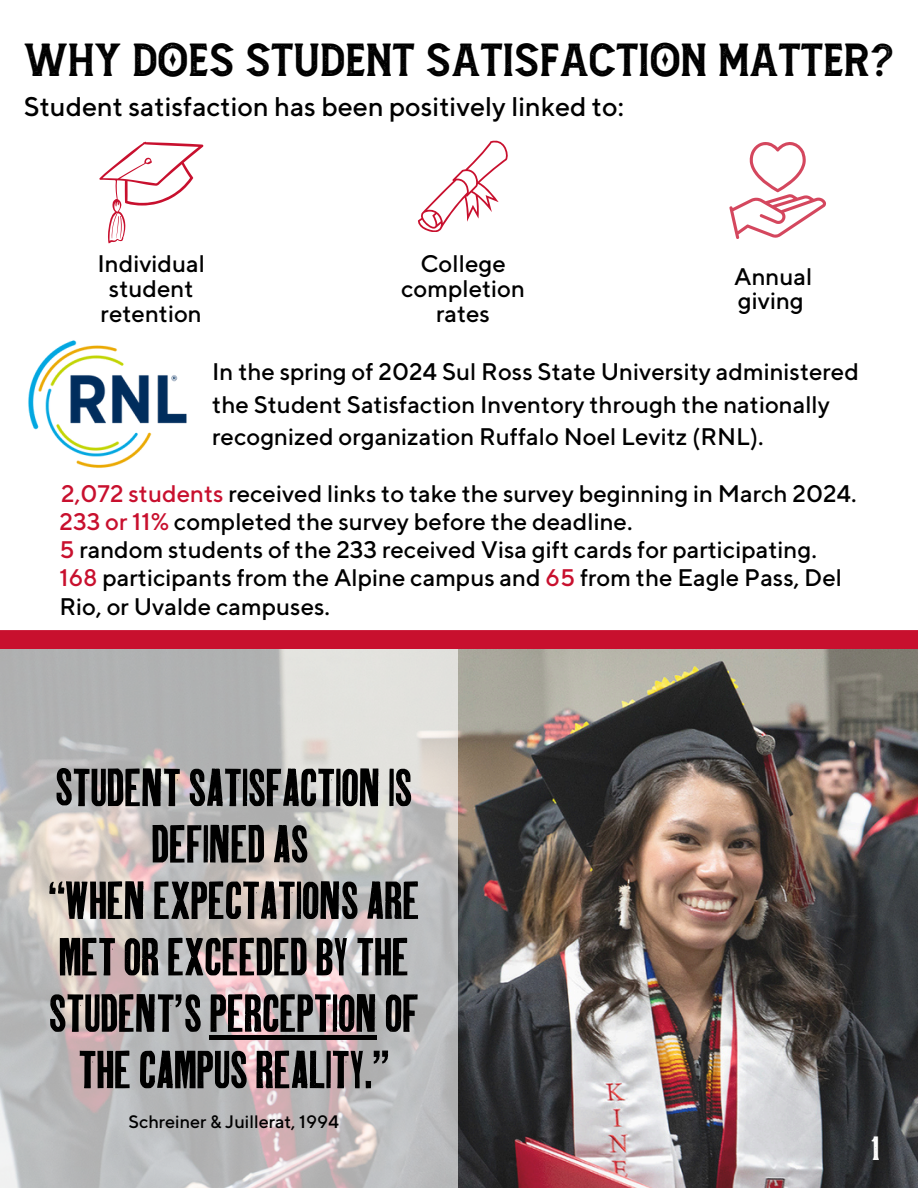
<style>
.page{position:relative;width:918px;height:1188px;background:#fff}
.page>*{position:absolute;margin:0;border:0;box-sizing:border-box;transform-origin:0 0}
.t1{font:52.05px/56.4px "CA Mystery Girl";color:#000;text-align:center}
.t2{font:43.5px "Amnestia Distressed";color:#000}
.t3{font:31.5px "Amnestia Distressed";color:#fff}
.t4{font:500 27px "TT Norms";color:#000}
.t5{font:500 24px/24.8px "TT Norms";color:#000}
.t6{font:500 18px "TT Norms";color:#000}
.s1{color:#c8102e}
</style>
<div class="page">
<svg style="left:0;top:141px;width:918px;height:508px"></svg>
<svg style="left:99px;top:142px;width:104px;height:101px"></svg>
<svg style="left:729px;top:142px;width:97px;height:97px"></svg>
<svg style="left:418px;top:140px;width:90px;height:92px"></svg>
<img style="left:0;top:649px;width:459px;height:539px">
<img style="left:459px;top:649px;width:459px;height:539px">
<img style="left:24px;top:337px;width:166px;height:135px">
<hr style="left:210px;top:1035px;width:167px;height:4px;background:#000">
<h4 class="t2" style="left:24px;top:43px;width:872px">WHY DOES STUDENT SATISFACTION MATTER?</h4>
<p class="t4" style="left:24px;top:90px;width:602px">Student satisfaction has been positively linked to:</p>
<p class="t5" style="left:97px;top:251px;width:109px;text-align:center">Individual student retention</p>
<h3 class="t5" style="left:401px;top:251px;width:125px;text-align:center">College completion rates</h3>
<h2 class="t5" style="left:734px;top:263px;width:80px">Annual giving</h2>
<h4 class="t5" style="left:212px;top:355px;width:648px;line-height:32.7px">In the spring of 2024 Sul Ross State University administered the Student Satisfaction Inventory through the nationally recognized organization Ruffalo Noel Levitz (RNL).</h4>
<p class="t5" style="left:59px;top:479px;width:799px;line-height:28.2px"><span class="s1">2,072 students</span> received links to take the survey beginning in March 2024.<br><span class="s1">233 or 11%</span> completed the survey before the deadline.<br><span class="s1">5</span> random students of the 233 received Visa gift cards for participating.</p>
<h4 class="t5" style="left:59px;top:564px;width:784px;line-height:28.2px"><span class="s1">168</span> participants from the Alpine campus and <span class="s1">65</span> from the Eagle Pass, Del<br>Rio, or Uvalde campuses.</h4>
<h4 class="t1" style="left:48px;top:760px;width:373px">STUDENTSATISFACTION IS<br>DEFINEDAS<br>“WHEN EXPECTATIONSARE<br>METOREXCEEDEDBYTHE<br>STUDENT’SPERCEPTION OF<br>THECAMPUSREALITY.”</h4>
<p class="t6" style="left:128px;top:1111px;width:212px">Schreiner &amp; Juillerat, 1994</p>
<h4 class="t3" style="left:871px;top:1136px;width:11px">1</h4>
</div>
